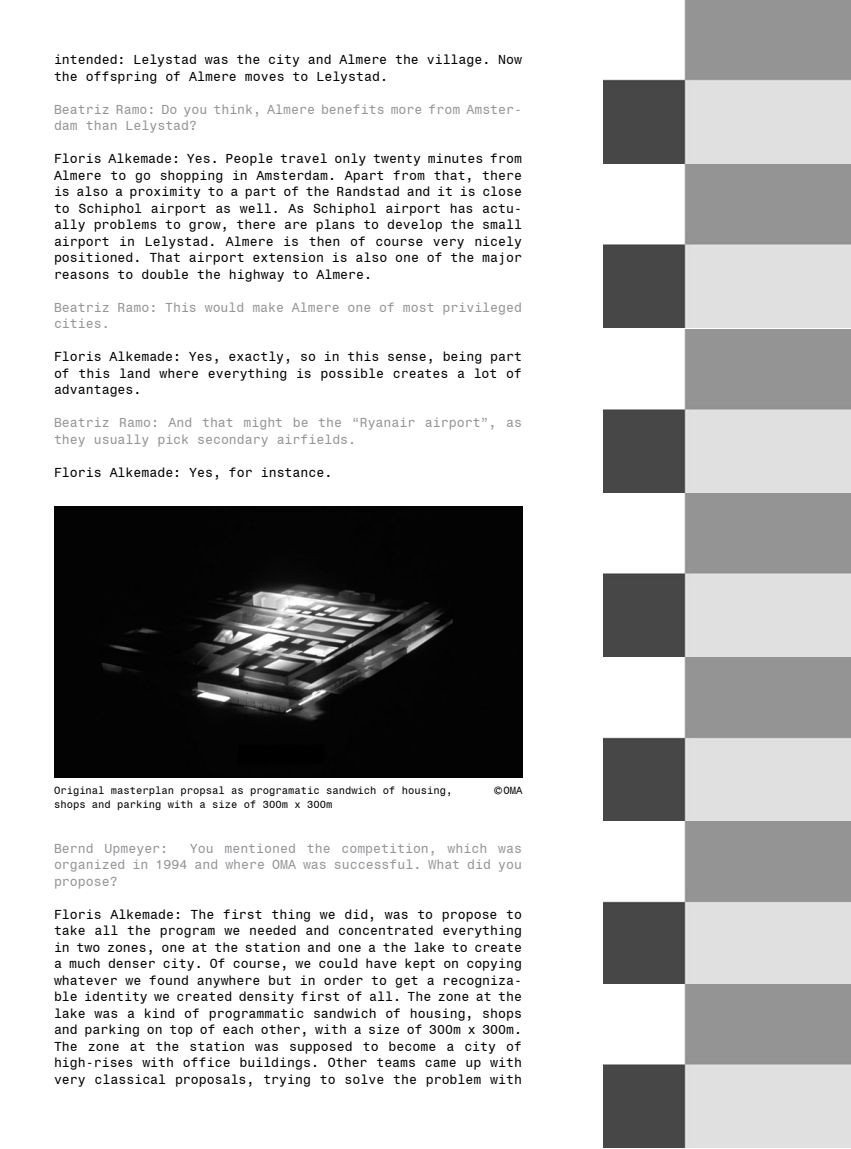
<style>
.page{position:relative;width:851px;height:1149px;background:#fff}
.page>*{position:absolute;margin:0;border:0;box-sizing:border-box;transform-origin:0 0}
.t1{font:13.2px/16.5px "Monospace 821 BT";color:#000;text-align:justify}
.t2{font:13.2px/16.5px "Monospace 821 BT";color:#939598}
.t3{font:10.5px/13.5px "Monospace 821 BT";color:#000}
.s1{font-size:13.5px}
</style>
<div class="page">
<img style="left:54px;top:506px;width:468px;height:271px">
<img style="left:604px;top:0;width:246px;height:327px">
<img style="left:604px;top:329px;width:246px;height:818px">
<p class="t1" style="left:54px;top:51px;width:469px">intended: Lelystad was the city and Almere the village. Now the offspring of Almere moves to Lelystad.</p>
<p class="t2" style="left:54px;top:100px;width:469px">Beatriz Ramo: Do you think, Almere benefits more from Amster&shy;dam than Lelystad?</p>
<p class="t1" style="left:54px;top:150px;width:469px">Floris Alkemade: Yes. People travel only twenty minutes from Almere to go shopping in Amsterdam. Apart from that, there is also a proximity to a part of the Randstad and it is close to Schiphol airport as well. As Schiphol airport has actu&shy;ally problems to grow, there are plans to develop the small airport in Lelystad. Almere is then of course very nicely positioned. That airport extension is also one of the major reasons to double the highway to Almere.</p>
<p class="t2" style="left:54px;top:298px;width:469px">Beatriz Ramo: This would make Almere one of most privileged cities.</p>
<p class="t1" style="left:54px;top:348px;width:469px">Floris Alkemade: Yes, exactly, so in this sense, being part of this land where everything is possible creates a lot of advantages.</p>
<p class="t2" style="left:54px;top:414px;width:469px">Beatriz Ramo: And that might be the “Ryanair airport”, as they usually pick secondary airfields.</p>
<p class="t1" style="left:54px;top:463px;width:280px">Floris Alkemade: Yes, for instance.</p>
<p class="t3" style="left:54px;top:783px;width:400px">Original masterplan propsal as programatic sandwich of housing, shops and parking with a size of 300m x 300m</p>
<p class="t3" style="left:494px;top:783px;width:30px"><span class="s1">©</span>OMA</p>
<p class="t2" style="left:54px;top:839px;width:469px;text-align:justify;text-indent:136px">You mentioned the competition, which was organized in 1994 and where OMA was successful. What did you propose?</p>
<p class="t1" style="left:54px;top:905px;width:469px">Floris Alkemade: The first thing we did, was to propose to take all the program we needed and concentrated everything in two zones, one at the station and one a the lake to create a much denser city. Of course, we could have kept on copying whatever we found anywhere but in order to get a recogniza&shy;ble identity we created density first of all. The zone at the lake was a kind of programmatic sandwich of housing, shops and parking on top of each other, with a size of 300m x 300m.<br>The zone at the station was supposed to become a city of high-rises with office buildings. Other teams came up with very classical proposals, trying to solve the problem with</p>
<p class="t2" style="left:54px;top:839px;width:116px">Bernd Upmeyer:</p>
</div>
